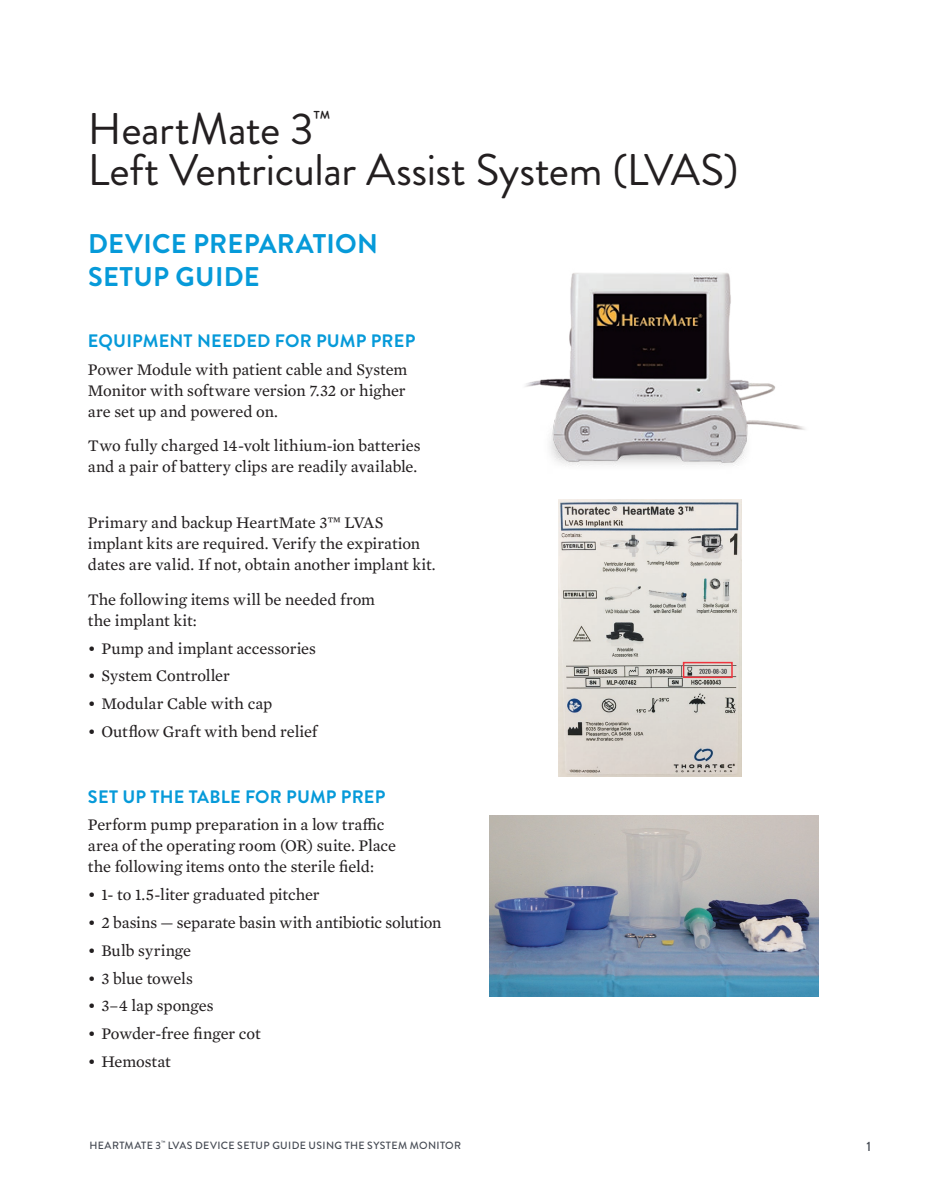
<style>
.page{position:relative;width:932px;height:1202px;background:#fff}
.page>*{position:absolute;margin:0;border:0;box-sizing:border-box;transform-origin:0 0}
.t1{font:44.25px/41.7px "Brandon Grotesque";letter-spacing:-.01em;color:#231f20}
.t2{font:700 27px/33px "Brandon Grotesque";letter-spacing:.01em;color:#069ad9}
.t3{font:700 18px "Brandon Grotesque";letter-spacing:.01em;color:#069ad9}
.t4{font:16.5px/21px "Mercury Text G2";letter-spacing:-.005em;color:#231f20}
.t5{font:500 13.5px "Brandon Grotesque";color:#464b54}
.t6{font:500 10.5px "Brandon Grotesque";letter-spacing:.035em;color:#464b54}
</style>
<div class="page">
<img style="left:525px;top:273px;width:280px;height:193px">
<img style="left:558px;top:500px;width:184px;height:276px">
<img style="left:489px;top:815px;width:329px;height:181px">
<div style="left:683px;top:662px;width:49px;height:16px;border:2px solid #ee343d"></div>
<h1 class="t1" style="left:88px;top:108px;width:652px">HeartMate 3<sup>™<br></sup>Left Ventricular Assist System (LVAS)</h1>
<h2 class="t2" style="left:88px;top:227px;width:291px">DEVICE PREPARATION<br>SETUP GUIDE</h2>
<p class="t3" style="left:88px;top:328px;width:329px">EQUIPMENT NEEDED FOR PUMP PREP</p>
<p class="t4" style="left:88px;top:358px;width:321px;text-align:justify">Power Module with patient cable and System Monitor with software version 7.32 or higher are set up and powered on.</p>
<p class="t4" style="left:88px;top:434px;width:334px">Two fully charged 14-volt lithium-ion batteries and a pair of battery clips are readily available.</p>
<p class="t4" style="left:88px;top:511px;width:349px">Primary and backup HeartMate 3™ LVAS implant kits are required. Verify the expiration dates are valid. If not, obtain another implant kit.</p>
<p class="t4" style="left:88px;top:588px;width:289px">The following items will be needed from the implant kit:</p>
<p class="t4" style="left:88px;top:637px;width:230px">• Pump and implant accessories</p>
<p class="t4" style="left:88px;top:664px;width:143px">• System Controller</p>
<p class="t4" style="left:88px;top:692px;width:186px">• Modular Cable with cap</p>
<p class="t4" style="left:88px;top:720px;width:231px">• Outflow Graft with bend relief</p>
<p class="t3" style="left:88px;top:784px;width:299px">SET UP THE TABLE FOR PUMP PREP</p>
<p class="t4" style="left:88px;top:813px;width:310px">Perform pump preparation in a low traffic area of the operating room (OR) suite. Place the following items onto the sterile field:</p>
<p class="t4" style="left:88px;top:883px;width:233px">• 1- to 1.5-liter graduated pitcher</p>
<p class="t4" style="left:88px;top:911px;width:355px">• 2 basins — separate basin with antibiotic solution</p>
<p class="t4" style="left:88px;top:939px;width:105px">• Bulb syringe</p>
<p class="t4" style="left:88px;top:966px;width:107px">• 3 blue towels</p>
<p class="t4" style="left:88px;top:994px;width:127px">• 3–4 lap sponges</p>
<p class="t4" style="left:88px;top:1022px;width:174px">• Powder-free finger cot</p>
<p class="t4" style="left:88px;top:1050px;width:84px">• Hemostat</p>
<p class="t6" style="left:89px;top:1137px;width:373px">HEARTMATE 3<sup>™</sup> LVAS DEVICE SETUP GUIDE USING THE SYSTEM MONITOR</p>
<p class="t5" style="left:866px;top:1136px;width:6px">1</p>
</div>
